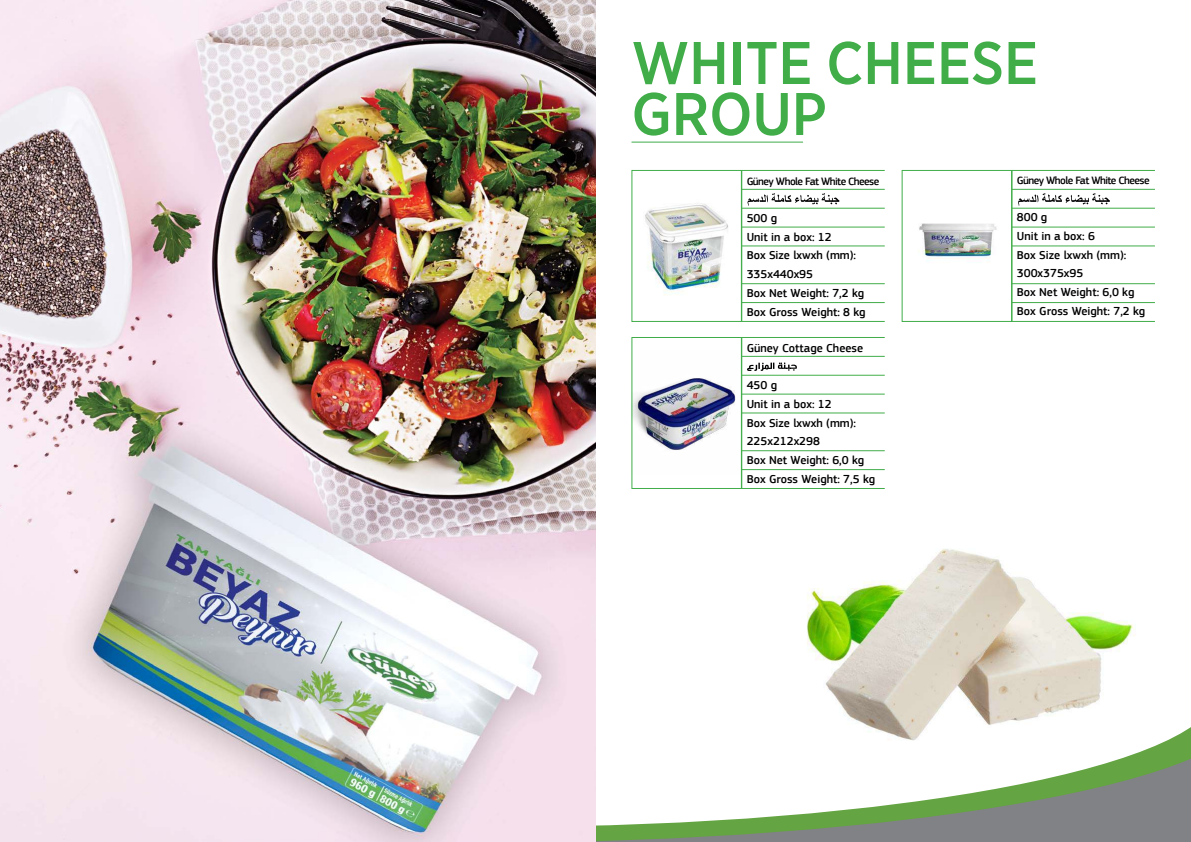
<style>
.page{position:relative;width:1191px;height:842px;background:#fff}
.page>*{position:absolute;margin:0;border:0;box-sizing:border-box;transform-origin:0 0}
.t1{font:500 60px/51px "Gotham Narrow";color:#41ad49}
.t2{font:500 12px/18.7px "PF Square Sans Pro";color:#000}
.t3{font:500 11px "PF Square Sans Pro";letter-spacing:-.05em;color:#000}
</style>
<div class="page">
<svg style="left:596px;top:727px;width:595px;height:115px"></svg>
<img style="left:0;top:0;width:595px;height:842px">
<hr style="left:631px;top:142px;width:172px;height:1px;background:#41ad49">
<img style="left:645px;top:203px;width:83px;height:92px">
<div style="left:631px;top:170px;width:110px;height:152px;border:1px solid #41ad49"></div>
<hr style="left:742px;top:170px;width:142px;height:1px;background:#41ad49">
<hr style="left:742px;top:189px;width:142px;height:1px;background:#41ad49">
<hr style="left:742px;top:208px;width:142px;height:1px;background:#41ad49">
<hr style="left:742px;top:227px;width:142px;height:1px;background:#41ad49">
<hr style="left:742px;top:246px;width:142px;height:1px;background:#41ad49">
<hr style="left:742px;top:283px;width:142px;height:1px;background:#41ad49">
<hr style="left:742px;top:302px;width:142px;height:1px;background:#41ad49">
<hr style="left:742px;top:321px;width:142px;height:1px;background:#41ad49">
<hr style="left:741px;top:170px;width:1px;height:151px;background:#41ad49">
<img style="left:633px;top:378px;width:103px;height:72px">
<div style="left:631px;top:337px;width:110px;height:152px;border:1px solid #41ad49"></div>
<hr style="left:742px;top:337px;width:142px;height:1px;background:#41ad49">
<hr style="left:742px;top:356px;width:142px;height:1px;background:#41ad49">
<hr style="left:742px;top:375px;width:142px;height:1px;background:#41ad49">
<hr style="left:742px;top:394px;width:142px;height:1px;background:#41ad49">
<hr style="left:742px;top:413px;width:142px;height:1px;background:#41ad49">
<hr style="left:742px;top:450px;width:142px;height:1px;background:#41ad49">
<hr style="left:742px;top:469px;width:142px;height:1px;background:#41ad49">
<hr style="left:742px;top:488px;width:142px;height:1px;background:#41ad49">
<hr style="left:741px;top:337px;width:1px;height:151px;background:#41ad49">
<img style="left:918px;top:223px;width:79px;height:38px">
<div style="left:901px;top:170px;width:111px;height:152px;border:1px solid #41ad49"></div>
<hr style="left:1012px;top:170px;width:143px;height:1px;background:#41ad49">
<hr style="left:1012px;top:189px;width:143px;height:1px;background:#41ad49">
<hr style="left:1012px;top:208px;width:143px;height:1px;background:#41ad49">
<hr style="left:1012px;top:227px;width:143px;height:1px;background:#41ad49">
<hr style="left:1012px;top:246px;width:143px;height:1px;background:#41ad49">
<hr style="left:1012px;top:283px;width:143px;height:1px;background:#41ad49">
<hr style="left:1012px;top:302px;width:143px;height:1px;background:#41ad49">
<hr style="left:1012px;top:321px;width:143px;height:1px;background:#41ad49">
<hr style="left:1011px;top:170px;width:1px;height:151px;background:#41ad49">
<svg style="left:747px;top:193px;width:92px;height:13px"></svg>
<svg style="left:1018px;top:193px;width:91px;height:13px"></svg>
<svg style="left:747px;top:362px;width:50px;height:9px"></svg>
<img style="left:767px;top:548px;width:377px;height:196px">
<h1 class="t1" style="left:631px;top:37px;width:408px">WHITE CHEESE<br>GROUP</h1>
<p class="t3" style="left:746px;top:175px;width:134px">Güney Whole Fat White Cheese</p>
<p class="t2" style="left:746px;top:209px;width:120px">500 g<br>Unit in a box: 12<br>Box Size lxwxh (mm):<br>335x440x95<br>Box Net Weight: 7,2 kg<br>Box Gross Weight: 8 kg</p>
<p class="t2" style="left:746px;top:339px;width:118px">Güney Cottage Cheese</p>
<p class="t2" style="left:746px;top:376px;width:130px">450 g<br>Unit in a box: 12<br>Box Size lxwxh (mm):<br>225x212x298<br>Box Net Weight: 6,0 kg<br>Box Gross Weight: 7,5 kg</p>
<p class="t3" style="left:1017px;top:174px;width:134px">Güney Whole Fat White Cheese</p>
<p class="t2" style="left:1017px;top:208px;width:130px">800 g<br>Unit in a box: 6<br>Box Size lxwxh (mm):<br>300x375x95<br>Box Net Weight: 6,0 kg<br>Box Gross Weight: 7,2 kg</p>
</div>
